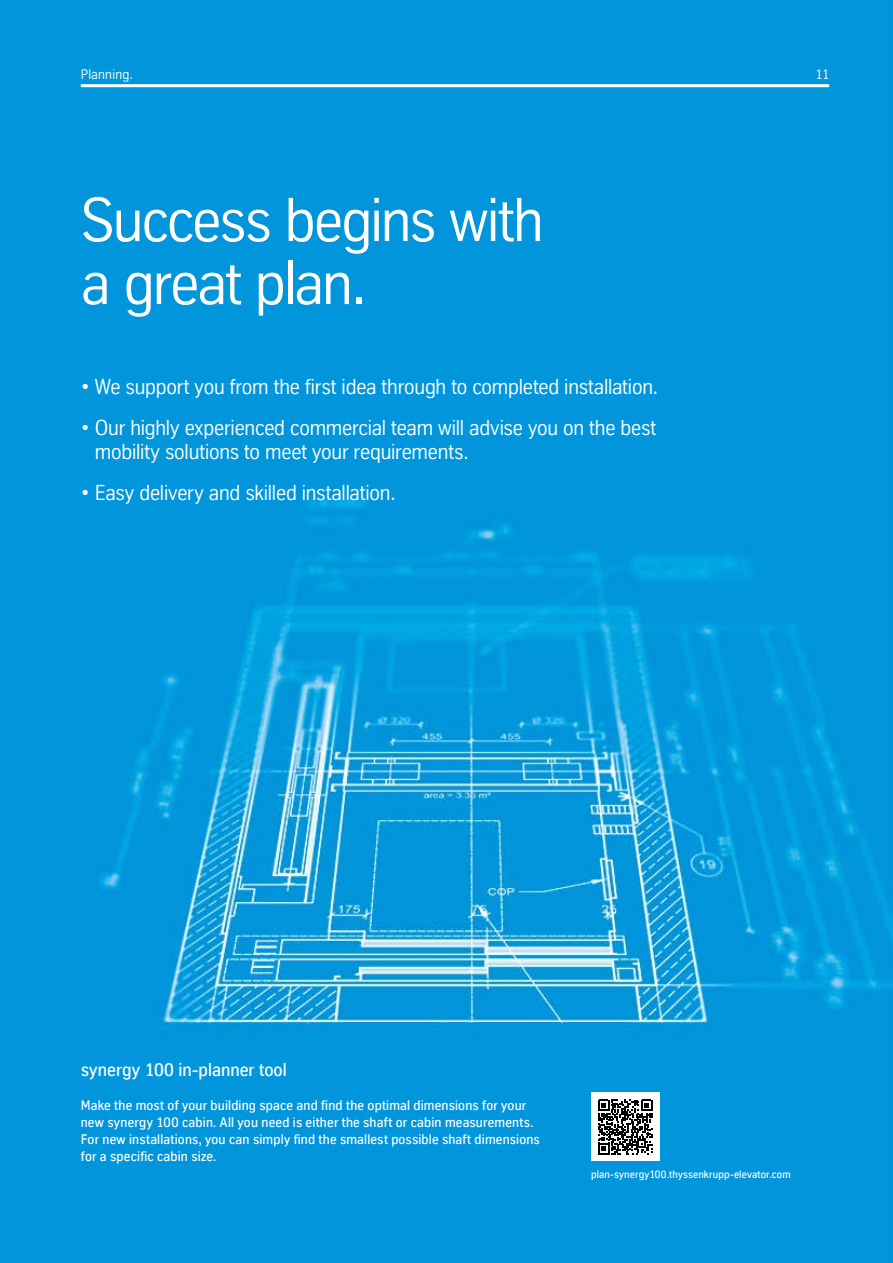
<style>
.page{position:relative;width:893px;height:1263px;background:#fff}
.page>*{position:absolute;margin:0;border:0;box-sizing:border-box;transform-origin:0 0}
.t1{font:60px/63px "TK Type";letter-spacing:-.03em;color:#fff}
.t2{font:21px/24px "TK Type";letter-spacing:-.01em;color:#fff}
.t3{font:500 18px "TK Type";color:#fff}
.t4{font:500 13.5px/17px "TK Type";letter-spacing:.01em;color:#fff}
.t5{font:13.5px "TK Type";letter-spacing:.015em;color:#fff}
.t6{font:500 10.5px "TK Type";letter-spacing:.015em;color:#fff}
</style>
<div class="page">
<img style="left:0;top:0;width:893px;height:1263px">
<hr style="left:81px;top:84px;width:748px;height:3px;background:#fff">
<div style="left:591px;top:1093px;width:68px;height:68px;background:#fff"></div>
<svg style="left:598px;top:1099px;width:54px;height:55px"></svg>
<p class="t5" style="left:81px;top:66px;width:54px">Planning.</p>
<p class="t5" style="left:815px;top:66px;width:15px">11</p>
<h1 class="t1" style="left:81px;top:189px;width:464px">Success begins with a great plan.</h1>
<h2 class="t2" style="left:81px;top:374px;width:579px">• We support you from the first idea through to completed installation.</h2>
<h2 class="t2" style="left:95px;top:415px;width:563px;text-indent:-14px">• Our highly experienced commercial team will advise you on the best mobility solutions to meet your requirements.</h2>
<h2 class="t2" style="left:81px;top:480px;width:317px">• Easy delivery and skilled installation.</h2>
<h3 class="t3" style="left:81px;top:1059px;width:207px">synergy 100 in-planner tool</h3>
<p class="t4" style="left:81px;top:1097px;width:460px">Make the most of your building space and find the optimal dimensions for your new synergy 100 cabin. All you need is either the shaft or cabin measurements.<br>For new installations, you can simply find the smallest possible shaft dimensions for a specific cabin size.</p>
<p class="t6" style="left:591px;top:1168px;width:201px">plan-synergy100.thyssenkrupp-elevator.com</p>
</div>
